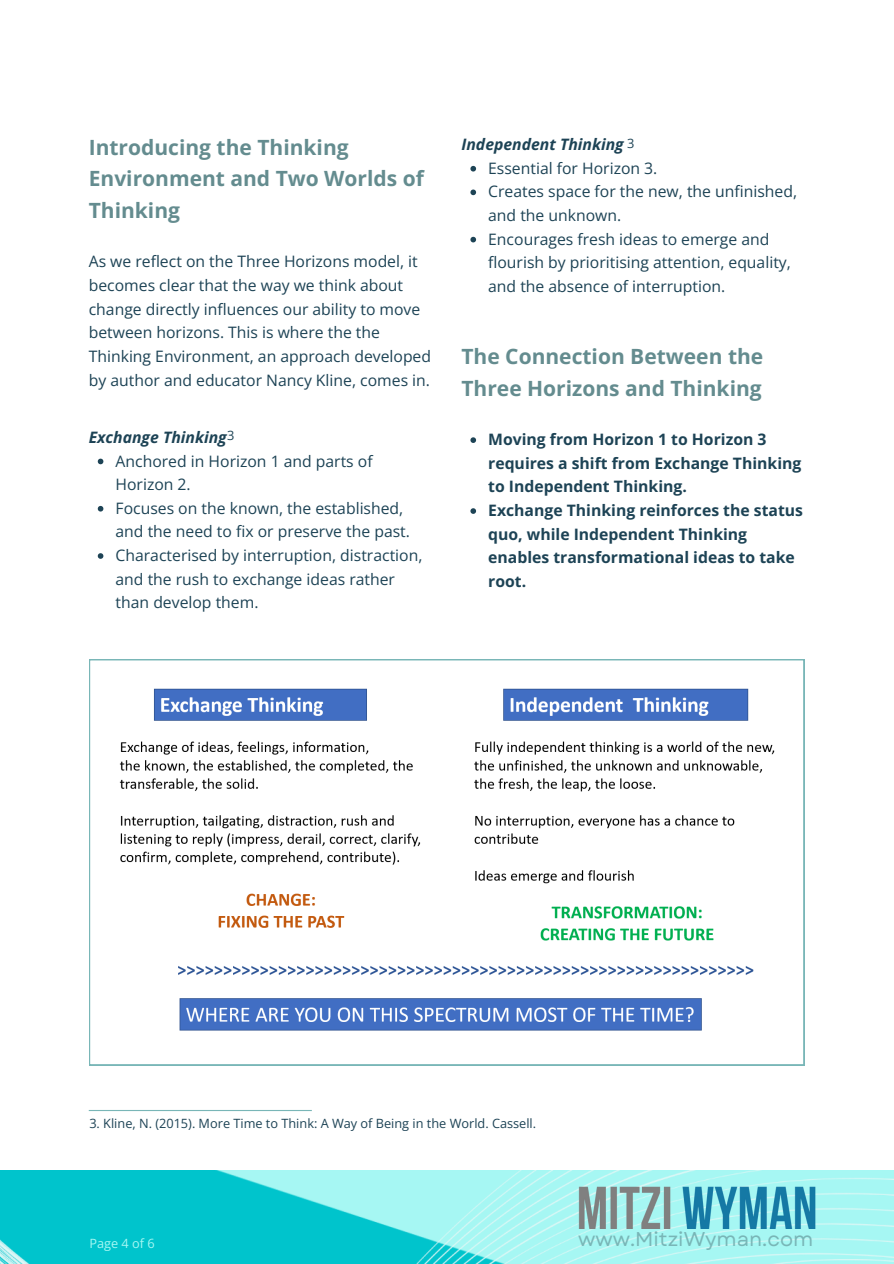
<style>
.page{position:relative;width:894px;height:1264px;background:#fff}
.page>*{position:absolute;margin:0;border:0;box-sizing:border-box;transform-origin:0 0}
.t1{font:700 21px/31.5px "Open Sans";color:#648c8f}
.t2{font:19.95px "Garet";color:#79b6b7}
.t3{font:15.75px/23.7px "Open Sans";color:#1d4355}
.t4{font:700 15.75px/23.7px "Open Sans";color:#1d4355}
.t5{font:italic 700 15.75px "Open Sans";color:#1d4355}
.t6{font:12.75px "Open Sans";color:#1d4355}
.t7{font:12.75px "Open Sans";color:#a6f7f3}
</style>
<div class="page">
<img style="left:0;top:1170px;width:893px;height:93px">
<img style="left:578px;top:1186px;width:237px;height:42px">
<hr style="left:89px;top:1109px;width:223px;height:2px;background:#79b6b7">
<svg style="left:89px;top:659px;width:714px;height:406px"></svg>
<svg style="left:470px;top:437px;width:6px;height:6px"></svg>
<svg style="left:470px;top:508px;width:6px;height:6px"></svg>
<svg style="left:98px;top:458px;width:5px;height:6px"></svg>
<svg style="left:98px;top:506px;width:5px;height:5px"></svg>
<svg style="left:98px;top:553px;width:5px;height:6px"></svg>
<svg style="left:470px;top:166px;width:6px;height:5px"></svg>
<svg style="left:470px;top:189px;width:6px;height:6px"></svg>
<svg style="left:470px;top:237px;width:6px;height:5px"></svg>
<h4 class="t1" style="left:89px;top:131px;width:336px">Introducing the Thinking<br>Environment and Two Worlds of<br>Thinking</h4>
<h3 class="t3" style="left:89px;top:249px;width:344px">As we reflect on the Three Horizons model, it becomes clear that the way we think about change directly influences our ability to move between horizons. This is where the the Thinking Environment, an approach developed by author and educator Nancy Kline, comes in.</h3>
<p class="t5" style="left:89px;top:426px;width:139px">Exchange Thinking</p>
<h3 class="t3" style="left:115px;top:448px;width:258px">Anchored in Horizon 1 and parts of<br>Horizon 2.</h3>
<p class="t3" style="left:115px;top:496px;width:296px">Focuses on the known, the established, and the need to fix or preserve the past.</p>
<p class="t3" style="left:115px;top:543px;width:308px">Characterised by interruption, distraction, and the rush to exchange ideas rather than develop them.</p>
<p class="t6" style="left:227px;top:427px;width:9px">3</p>
<p class="t5" style="left:461px;top:133px;width:164px">Independent Thinking</p>
<h1 class="t3" style="left:488px;top:156px;width:171px">Essential for Horizon 3.</h1>
<p class="t3" style="left:488px;top:179px;width:310px">Creates space for the new, the unfinished, and the unknown.</p>
<p class="t3" style="left:488px;top:227px;width:304px">Encourages fresh ideas to emerge and flourish by prioritising attention, equality, and the absence of interruption.</p>
<p class="t6" style="left:626px;top:134px;width:9px">3</p>
<p class="t1" style="left:461px;top:340px;width:303px">The Connection Between the<br>Three Horizons and Thinking</p>
<p class="t4" style="left:488px;top:427px;width:314px">Moving from Horizon 1 to Horizon 3 requires a shift from Exchange Thinking to Independent Thinking.</p>
<p class="t4" style="left:488px;top:498px;width:316px">Exchange Thinking reinforces the status quo, while Independent Thinking enables transformational ideas to take root.</p>
<p class="t6" style="left:89px;top:1114px;width:448px">3. Kline, N. (2015). More Time to Think: A Way of Being in the World. Cassell.</p>
<p class="t7" style="left:89px;top:1234px;width:67px">Page 4 of 6</p>
<h1 class="t2" style="left:578px;top:1224px;width:237px">www.MitziWyman.com</h1>
</div>
